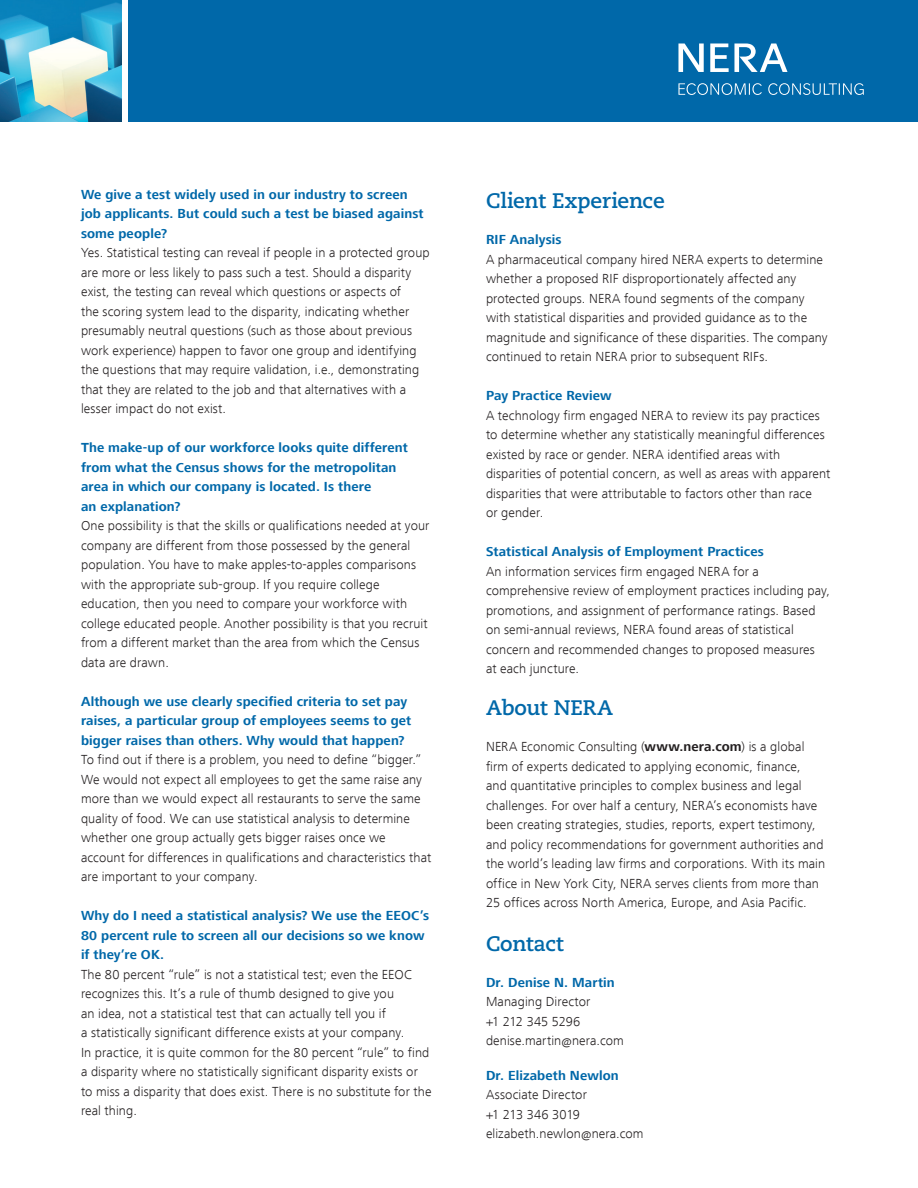
<style>
.page{position:relative;width:918px;height:1188px;background:#fff}
.page>*{position:absolute;margin:0;border:0;box-sizing:border-box;transform-origin:0 0}
.Bodytext{font:700 21px "Caecilia";letter-spacing:-.005em;color:#0068a9}
.Bodytext-2{font:300 13.5px/19.5px "Frutiger Next LT";letter-spacing:.01em;color:#231f20}
.Bodytext-3{font:700 13.5px/19.5px "Frutiger Next LT";letter-spacing:.01em;color:#0068a9}
.Bodytext-4{font:300 13.5px "Frutiger Next LT";letter-spacing:-.01em;color:#231f20}
.Bodytext-5{font:300 13.5px "Frutiger Next LT";letter-spacing:-.025em;color:#231f20}
.s1{font-weight:700}
</style>
<div class="page">
<img style="left:0;top:0;width:121px;height:122px">
<div style="left:128px;top:0;width:790px;height:122px;background:#0068a9"></div>
<svg style="left:678px;top:44px;width:26px;height:28px"></svg>
<svg style="left:710px;top:44px;width:78px;height:28px"></svg>
<svg style="left:678px;top:83px;width:84px;height:12px"></svg>
<svg style="left:768px;top:83px;width:96px;height:12px"></svg>
<p class="Bodytext-3" style="left:81px;top:184px;width:344px">We give a test widely used in our industry to screen job applicants. But could such a test be biased against some people?</p>
<p class="Bodytext-2" style="left:81px;top:243px;width:350px">Yes. Statistical testing can reveal if people in a protected group are more or less likely to pass such a test. Should a disparity exist, the testing can reveal which questions or aspects of<br>the scoring system lead to the disparity, indicating whether presumably neutral questions (such as those about previous work experience) happen to favor one group and identifying the questions that may require validation, i.e., demonstrating that they are related to the job and that alternatives with a lesser impact do not exist.</p>
<p class="Bodytext-3" style="left:81px;top:438px;width:328px">The make-up of our workforce looks quite different from what the Census shows for the metropolitan area in which our company is located. Is there<br>an explanation?</p>
<p class="Bodytext-2" style="left:81px;top:516px;width:350px">One possibility is that the skills or qualifications needed at your company are different from those possessed by the general population. You have to make apples-to-apples comparisons with the appropriate sub-group. If you require college education, then you need to compare your workforce with college educated people. Another possibility is that you recruit from a different market than the area from which the Census data are drawn.</p>
<p class="Bodytext-3" style="left:81px;top:691px;width:332px">Although we use clearly specified criteria to set pay raises, a particular group of employees seems to get bigger raises than others. Why would that happen?</p>
<p class="Bodytext-2" style="left:81px;top:750px;width:352px">To find out if there is a problem, you need to define “bigger.” We would not expect all employees to get the same raise any more than we would expect all restaurants to serve the same quality of food. We can use statistical analysis to determine whether one group actually gets bigger raises once we account for differences in qualifications and characteristics that are important to your company.</p>
<p class="Bodytext-3" style="left:81px;top:906px;width:350px">Why do I need a statistical analysis? We use the EEOC’s<br>80 percent rule to screen all our decisions so we know if they’re OK.</p>
<p class="Bodytext-2" style="left:81px;top:965px;width:352px">The 80 percent “rule” is not a statistical test; even the EEOC recognizes this. It’s a rule of thumb designed to give you<br>an idea, not a statistical test that can actually tell you if<br>a statistically significant difference exists at your company.<br>In practice, it is quite common for the 80 percent “rule” to find a disparity where no statistically significant disparity exists or to miss a disparity that does exist. There is no substitute for the real thing.</p>
<p class="Bodytext" style="left:486px;top:189px;width:180px">Client Experience</p>
<p class="Bodytext-3" style="left:486px;top:230px;width:77px">RIF Analysis</p>
<p class="Bodytext-2" style="left:486px;top:250px;width:343px">A pharmaceutical company hired NERA experts to determine whether a proposed RIF disproportionately affected any protected groups. NERA found segments of the company with statistical disparities and provided guidance as to the magnitude and significance of these disparities. The company continued to retain NERA prior to subsequent RIFs.</p>
<p class="Bodytext-3" style="left:486px;top:386px;width:127px">Pay Practice Review</p>
<p class="Bodytext-2" style="left:486px;top:406px;width:346px">A technology firm engaged NERA to review its pay practices to determine whether any statistically meaningful differences existed by race or gender. NERA identified areas with disparities of potential concern, as well as areas with apparent disparities that were attributable to factors other than race<br>or gender.</p>
<p class="Bodytext-3" style="left:486px;top:542px;width:279px">Statistical Analysis of Employment Practices</p>
<p class="Bodytext-2" style="left:486px;top:562px;width:346px">An information services firm engaged NERA for a comprehensive review of employment practices including pay, promotions, and assignment of performance ratings. Based on semi-annual reviews, NERA found areas of statistical concern and recommended changes to proposed measures<br>at each juncture.</p>
<p class="Bodytext" style="left:486px;top:696px;width:129px">About NERA</p>
<p class="Bodytext-2" style="left:486px;top:737px;width:341px">NERA Economic Consulting (<span class="s1">www.nera.com</span>) is a global firm of experts dedicated to applying economic, finance,<br>and quantitative principles to complex business and legal challenges. For over half a century, NERA’s economists have been creating strategies, studies, reports, expert testimony, and policy recommendations for government authorities and the world’s leading law firms and corporations. With its main office in New York City, NERA serves clients from more than 25 offices across North America, Europe, and Asia Pacific.</p>
<p class="Bodytext" style="left:486px;top:931px;width:79px">Contact</p>
<p class="Bodytext-3" style="left:486px;top:973px;width:130px">Dr. Denise N. Martin</p>
<p class="Bodytext-2" style="left:486px;top:992px;width:106px">Managing Director</p>
<p class="Bodytext-4" style="left:486px;top:1014px;width:96px">+1 212 345 5296</p>
<p class="Bodytext-2" style="left:486px;top:1031px;width:139px">denise.martin@nera.com</p>
<p class="Bodytext-3" style="left:486px;top:1066px;width:134px">Dr. Elizabeth Newlon</p>
<p class="Bodytext-2" style="left:486px;top:1085px;width:102px">Associate Director</p>
<p class="Bodytext-5" style="left:486px;top:1107px;width:96px">+1 213 346 3019</p>
<p class="Bodytext-2" style="left:486px;top:1124px;width:159px">elizabeth.newlon@nera.com</p>
</div>
